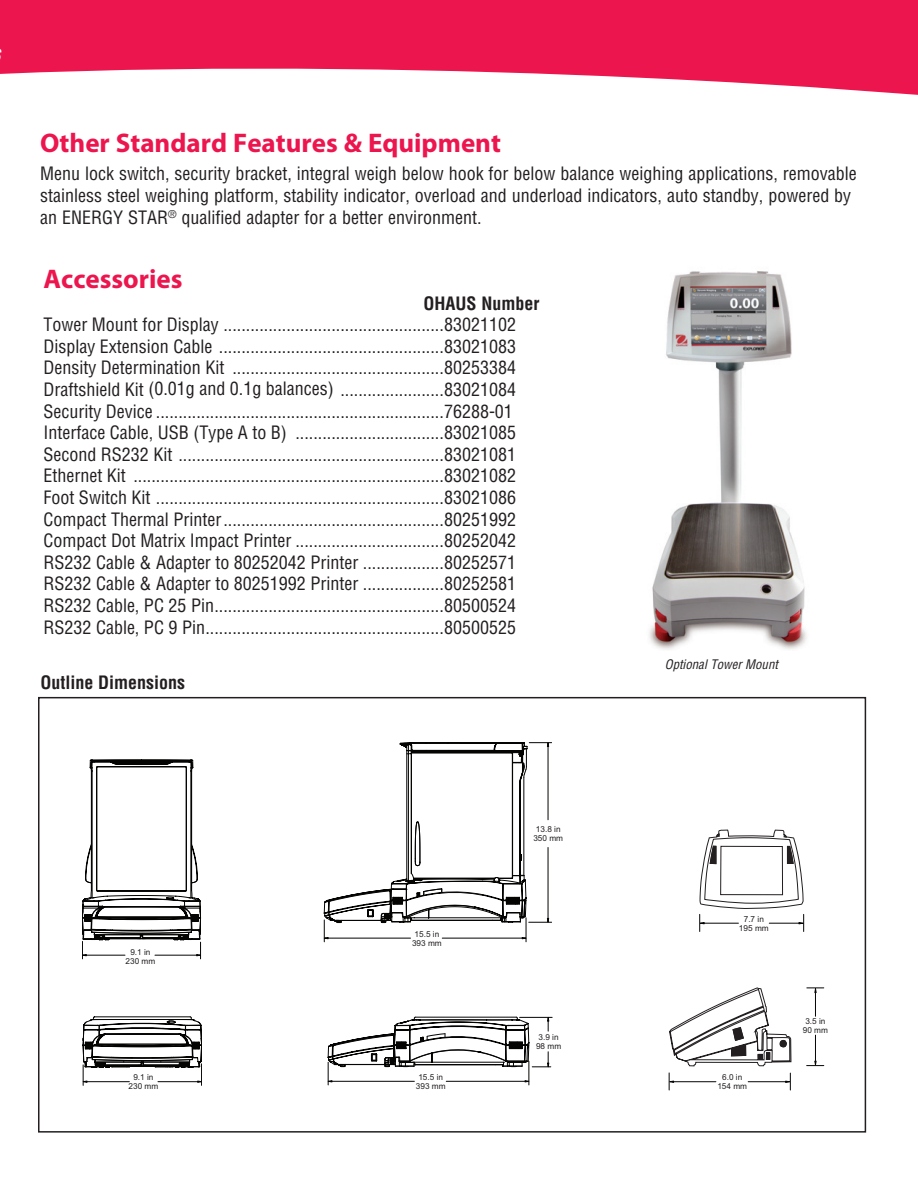
<style>
.page{position:relative;width:918px;height:1188px;background:#fff}
.page>*{position:absolute;margin:0;border:0;box-sizing:border-box;transform-origin:0 0}
.t1{font:700 27px "Myriad Pro";color:#ed154e}
.t2{font:condensed 18px/21.6px "Helvetica";color:#231f20}
.t3{font:700 condensed 18px "Helvetica";color:#231f20}
.t4{font:700 condensed 18px "Helvetica LT Std";color:#231f20}
.t5{font:italic condensed 12.9px "Helvetica";color:#231f20}
.t6{font:8.25px/9px "Arial";color:#231f20;text-align:center}
</style>
<div class="page">
<svg style="left:0;top:0;width:918px;height:95px;fill:#ed154e"></svg>
<img style="left:649px;top:271px;width:158px;height:379px">
<svg style="left:82px;top:760px;width:120px;height:199px"></svg>
<svg style="left:83px;top:1016px;width:119px;height:70px"></svg>
<svg style="left:699px;top:830px;width:106px;height:102px"></svg>
<svg style="left:668px;top:987px;width:156px;height:104px"></svg>
<svg style="left:328px;top:1017px;width:225px;height:68px"></svg>
<div style="left:38px;top:697px;width:828px;height:436px;border:2px solid #231f20"></div>
<svg style="left:324px;top:742px;width:228px;height:197px"></svg>
<p class="t1" style="left:40px;top:125px;width:462px">Other Standard Features &amp; Equipment</p>
<p class="t2" style="left:40px;top:163px;width:818px">Menu lock switch, security bracket, integral weigh below hook for below balance weighing applications, removable stainless steel weighing platform, stability indicator, overload and underload indicators, auto standby, powered by an ENERGY STAR<sup>®</sup> qualified adapter for a better environment.</p>
<p class="t1" style="left:44px;top:261px;width:140px">Accessories</p>
<p class="t4" style="left:424px;top:292px;width:117px">OHAUS Number</p>
<p class="t2" style="left:44px;top:314px;width:474px">Tower Mount for Display .................................................83021102</p>
<p class="t2" style="left:44px;top:335px;width:474px">Display Extension Cable ..................................................83021083</p>
<p class="t2" style="left:44px;top:357px;width:474px">Density Determination Kit ...............................................80253384</p>
<p class="t2" style="left:44px;top:378px;width:474px">Draftshield Kit (0.01g and 0.1g balances) .......................83021084</p>
<p class="t2" style="left:44px;top:400px;width:471px">Security Device ................................................................76288-01</p>
<p class="t2" style="left:44px;top:422px;width:474px">Interface Cable, USB (Type A to B) .................................83021085</p>
<p class="t2" style="left:44px;top:443px;width:474px">Second RS232 Kit ...........................................................83021081</p>
<p class="t2" style="left:44px;top:465px;width:474px">Ethernet Kit .....................................................................83021082</p>
<p class="t2" style="left:44px;top:486px;width:474px">Foot Switch Kit ................................................................83021086</p>
<p class="t2" style="left:44px;top:508px;width:474px">Compact Thermal Printer.................................................80251992</p>
<p class="t2" style="left:44px;top:530px;width:474px">Compact Dot Matrix Impact Printer .................................80252042</p>
<p class="t2" style="left:44px;top:551px;width:474px">RS232 Cable &amp; Adapter to 80252042 Printer ..................80252571</p>
<p class="t2" style="left:44px;top:573px;width:474px">RS232 Cable &amp; Adapter to 80251992 Printer ..................80252581</p>
<p class="t2" style="left:44px;top:594px;width:474px">RS232 Cable, PC 25 Pin...................................................80500524</p>
<p class="t2" style="left:44px;top:616px;width:474px">RS232 Cable, PC 9 Pin.....................................................80500525</p>
<p class="t3" style="left:40px;top:671px;width:146px">Outline Dimensions</p>
<p class="t6" style="left:126px;top:947px;width:31px">9.1 in<br>230 mm</p>
<p class="t6" style="left:129px;top:1073px;width:31px">9.1 in<br>230 mm</p>
<p class="t6" style="left:412px;top:930px;width:31px">15.5 in<br>393 mm</p>
<p class="t6" style="left:418px;top:1073px;width:26px">15.5 in</p>
<p class="t6" style="left:416px;top:1082px;width:56px">393 mm98 mm</p>
<p class="t6" style="left:533px;top:824px;width:31px">13.8 in<br>350 mm</p>
<p class="t6" style="left:536px;top:1032px;width:27px">3.9 in<br>98 mm</p>
<p class="t5" style="left:665px;top:656px;width:115px">Optional Tower Mount</p>
<p class="t6" style="left:739px;top:914px;width:31px">7.7 in<br>195 mm</p>
<p class="t6" style="left:717px;top:1073px;width:31px">6.0 in<br>154 mm</p>
<p class="t6" style="left:803px;top:1017px;width:27px">3.5 in<br>90 mm</p>
</div>
